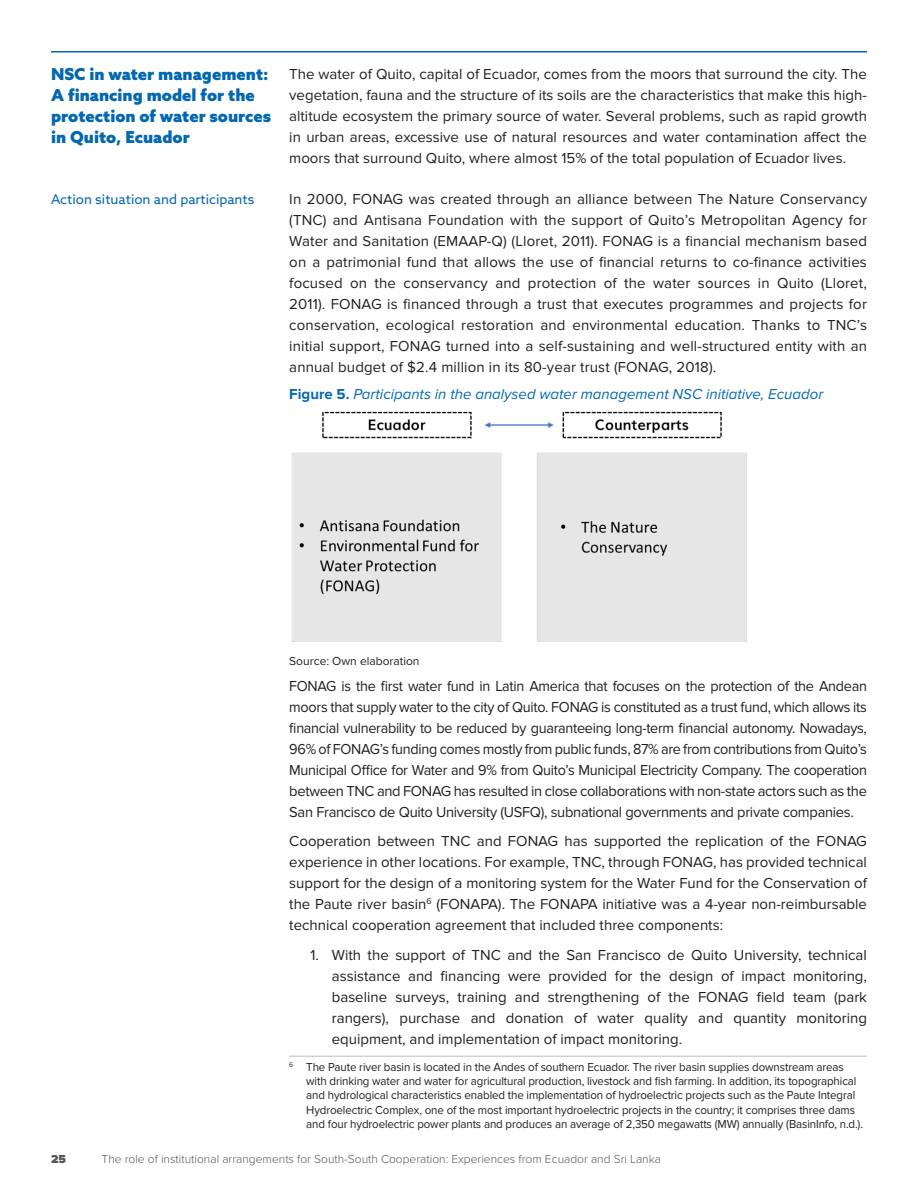
<style>
.page{position:relative;width:918px;height:1188px;background:#fff}
.page>*{position:absolute;margin:0;border:0;box-sizing:border-box;transform-origin:0 0}
._03-PARAGRAPH{font:900 16.5px/21px "Azo Sans";color:#0468b1}
._00-TEXT{font:15px/21px "Proxima Nova";color:#231f20;text-align:justify}
._00-TEXT-2{font:15px/21px "Proxima Nova";color:#231f20;text-align:justify;scale:.96 1}
.Captt_Figure{font:italic 15px "Proxima Nova";color:#0468b1}
._04-LEFT_COLUMN{font:13.5px "Azo Sans";color:#0468b1}
._08-FOOTNOTES{font:12px/14.4px "Proxima Nova";letter-spacing:-.01em;color:#231f20;scale:.96 1}
.t1{font:300 12px "Proxima Nova";color:#57585a}
.Captt_Source{font:12px "Proxima Nova";color:#231f20}
.t2{font:900 12px "Proxima Nova";color:#57585a}
.s1{font-weight:700;font-style:normal}
</style>
<div class="page">
<hr style="left:289px;top:1056px;width:578px;height:1px;background:#bcbdc0">
<img style="left:291px;top:411px;width:456px;height:230px">
<hr style="left:51px;top:51px;width:816px;height:2px;background:#0468b1">
<p class="_03-PARAGRAPH" style="left:51px;top:63px;width:222px">NSC in water management:<br>A financing model for the protection of water sources in Quito, Ecuador</p>
<p class="_04-LEFT_COLUMN" style="left:51px;top:191px;width:205px">Action situation and participants</p>
<p class="_00-TEXT" style="left:289px;top:64px;width:579px">The water of Quito, capital of Ecuador, comes from the moors that surround the city. The vegetation, fauna and the structure of its soils are the characteristics that make this high&shy;altitude ecosystem the primary source of water. Several problems, such as rapid growth in urban areas, excessive use of natural resources and water contamination affect the moors that surround Quito, where almost 15% of the total population of Ecuador lives.</p>
<p class="_00-TEXT" style="left:289px;top:189px;width:579px">In 2000, FONAG was created through an alliance between The Nature Conservancy (TNC) and Antisana Foundation with the support of Quito’s Metropolitan Agency for Water and Sanitation (EMAAP-Q) (Lloret, 2011). FONAG is a financial mechanism based on a patrimonial fund that allows the use of financial returns to co-finance activities focused on the conservancy and protection of the water sources in Quito (Lloret, 2011). FONAG is financed through a trust that executes programmes and projects for conservation, ecological restoration and environmental education. Thanks to TNC’s initial support, FONAG turned into a self-sustaining and well-structured entity with an annual budget of $2.4 million in its 80-year trust (FONAG, 2018).</p>
<p class="Captt_Figure" style="left:289px;top:385px;width:535px"><span class="s1">Figure 5.</span> Participants in the analysed water management NSC initiative, Ecuador</p>
<p class="Captt_Source" style="left:289px;top:654px;width:132px">Source: Own elaboration</p>
<p class="_00-TEXT-2" style="left:289px;top:675px;width:603px">FONAG is the first water fund in Latin America that focuses on the protection of the Andean moors that supply water to the city of Quito. FONAG is constituted as a trust fund, which allows its financial vulnerability to be reduced by guaranteeing long-term financial autonomy. Nowadays, 96% of FONAG’s funding comes mostly from public funds, 87% are from contributions from Quito’s Municipal Office for Water and 9% from Quito’s Municipal Electricity Company. The cooperation between TNC and FONAG has resulted in close collaborations with non-state actors such as the San Francisco de Quito University (USFQ), subnational governments and private companies.</p>
<p class="_00-TEXT" style="left:289px;top:831px;width:579px">Cooperation between TNC and FONAG has supported the replication of the FONAG experience in other locations. For example, TNC, through FONAG, has provided technical support for the design of a monitoring system for the Water Fund for the Conservation of the Paute river basin<sup>6</sup> (FONAPA). The FONAPA initiative was a 4-year non-reimbursable technical cooperation agreement that included three components:</p>
<p class="_00-TEXT" style="left:332px;top:944px;width:537px;text-indent:-21px">1. With the support of TNC and the San Francisco de Quito University, technical assistance and financing were provided for the design of impact monitoring, baseline surveys, training and strengthening of the FONAG field team (park rangers), purchase and donation of water quality and quantity monitoring equipment, and implementation of impact monitoring.</p>
<p class="_08-FOOTNOTES" style="left:306px;top:1060px;width:581px;text-indent:-17px"><sup>6</sup> The Paute river basin is located in the Andes of southern Ecuador. The river basin supplies downstream areas with drinking water and water for agricultural production, livestock and fish farming. In addition, its topographical and hydrological characteristics enabled the implementation of hydroelectric projects such as the Paute Integral Hydroelectric Complex, one of the most important hydroelectric projects in the country; it comprises three dams and four hydroelectric power plants and produces an average of 2,350 megawatts (MW) annually (BasinInfo, n.d.).</p>
<p class="t2" style="left:51px;top:1152px;width:16px">25</p>
<p class="t1" style="left:102px;top:1152px;width:561px">The role of institutional arrangements for South-South Cooperation: Experiences from Ecuador and Sri Lanka</p>
</div>
